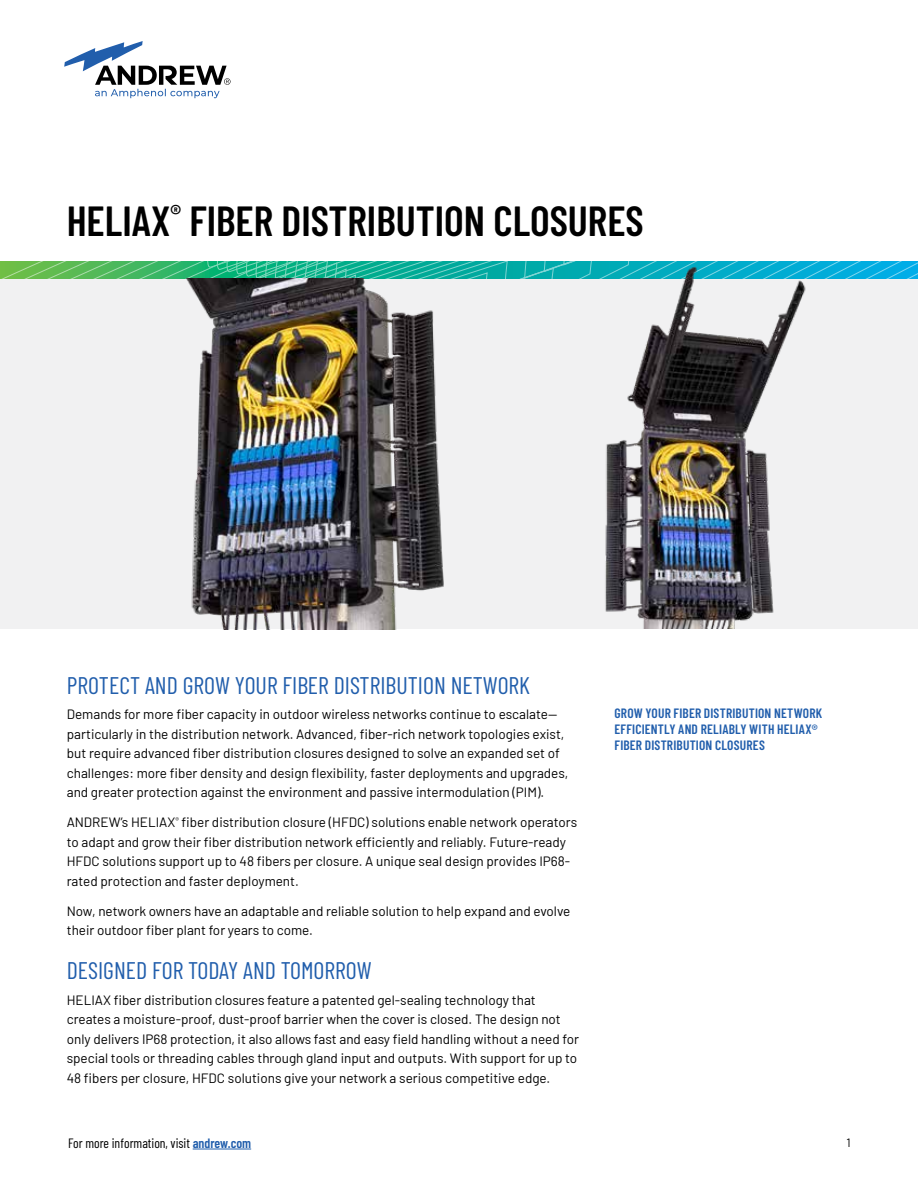
<style>
.page{position:relative;width:918px;height:1188px;background:#fff}
.page>*{position:absolute;margin:0;border:0;box-sizing:border-box;transform-origin:0 0}
.t1{font:600 42px "Barlow Condensed";color:#000}
.t2{font:24px "Barlow Condensed";color:#215eac}
.t3{font:13.5px/19.5px "Barlow";color:#000}
.t4{font:600 13.5px/16.2px "Barlow Condensed";letter-spacing:.015em;color:#215eac}
.t5{font:13.5px "Barlow Condensed";color:#000}
.t6{font:12px "Barlow";color:#000}
.s1{font-weight:600;color:#215eac}
</style>
<div class="page">
<svg style="left:64px;top:41px;width:167px;height:57px"></svg>
<svg style="left:0;top:261px;width:918px;height:18px;background:#2ab696"></svg>
<hr style="left:193px;top:1149px;width:58px;height:1px;background:#215eac">
<div style="left:0;top:279px;width:918px;height:350px;background:#f1f1f2"></div>
<img style="left:186px;top:278px;width:272px;height:352px">
<img style="left:598px;top:261px;width:216px;height:368px">
<h1 class="t1" style="left:67px;top:191px;width:579px">HELIAX<sup>®</sup> FIBER DISTRIBUTION CLOSURES</h1>
<h2 class="t2" style="left:67px;top:668px;width:465px">PROTECT AND GROW YOUR FIBER DISTRIBUTION NETWORK</h2>
<p class="t3" style="left:67px;top:703px;width:503px">Demands for more fiber capacity in outdoor wireless networks continue to escalate— particularly in the distribution network. Advanced, fiber-rich network topologies exist, but require advanced fiber distribution closures designed to solve an expanded set of challenges: more fiber density and design flexibility, faster deployments and upgrades, and greater protection against the environment and passive intermodulation (PIM).</p>
<p class="t3" style="left:67px;top:811px;width:512px">ANDREW’s HELIAX<sup>®</sup> fiber distribution closure (HFDC) solutions enable network operators to adapt and grow their fiber distribution network efficiently and reliably. Future-ready HFDC solutions support up to 48 fibers per closure. A unique seal design provides IP68- rated protection and faster deployment.</p>
<p class="t3" style="left:67px;top:900px;width:505px">Now, network owners have an adaptable and reliable solution to help expand and evolve their outdoor fiber plant for years to come.</p>
<h2 class="t2" style="left:67px;top:954px;width:306px">DESIGNED FOR TODAY AND TOMORROW</h2>
<p class="t3" style="left:67px;top:989px;width:514px">HELIAX fiber distribution closures feature a patented gel-sealing technology that creates a moisture-proof, dust-proof barrier when the cover is closed. The design not only delivers IP68 protection, it also allows fast and easy field handling without a need for special tools or threading cables through gland input and outputs. With support for up to 48 fibers per closure, HFDC solutions give your network a serious competitive edge.</p>
<p class="t4" style="left:615px;top:704px;width:209px">GROW YOUR FIBER DISTRIBUTION NETWORK<br>EFFICIENTLY AND RELIABLY WITH HELIAX®<br>FIBER DISTRIBUTION CLOSURES</p>
<p class="t5" style="left:68px;top:1133px;width:185px">For more information, visit <span class="s1">andrew.com</span></p>
<p class="t6" style="left:846px;top:1134px;width:6px">1</p>
</div>
